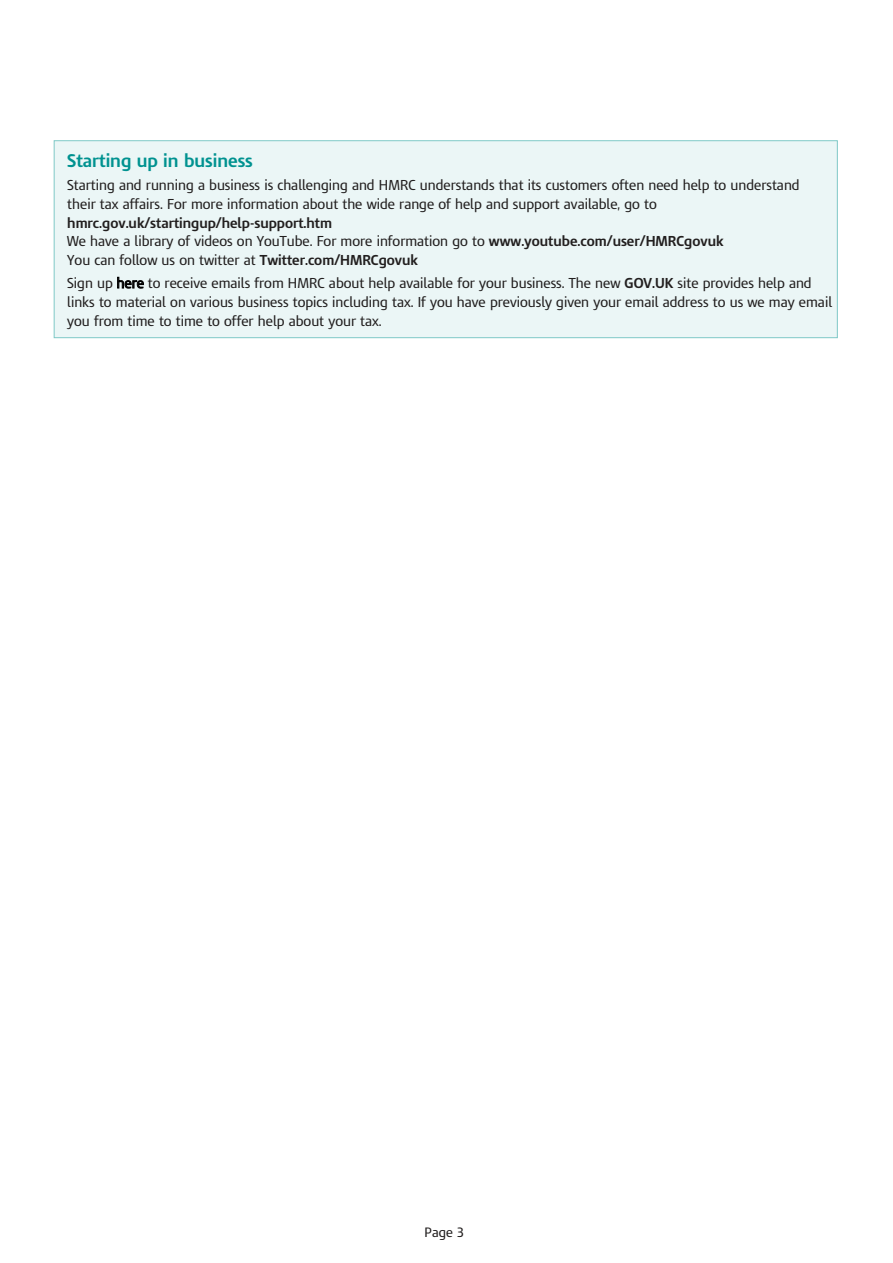
<style>
.page{position:relative;width:893px;height:1263px;background:#fff}
.page>*{position:absolute;margin:0;border:0;box-sizing:border-box;transform-origin:0 0}
.t1{font:700 17.25px "HMRC Modena";color:#009290}
.t2{font:13.5px/18.8px "HMRC Modena";color:#221f1f}
.t3{font:700 13.5px/18.8px "HMRC Modena";color:#221f1f}
.t4{font:12.75px "HMRC Modena";color:#221f1f}
.s1{font-weight:400}
.s2{font-weight:700}
</style>
<div class="page">
<div style="left:54px;top:141px;width:783px;height:197px;background:#ebf6f6"></div>
<div style="left:54px;top:140px;width:784px;height:198px;border:1px solid #80c9c7"></div>
<p class="t1" style="left:67px;top:153px;width:187px">Starting up in business</p>
<p class="t2" style="left:67px;top:177px;width:734px">Starting and running a business is challenging and HMRC understands that its customers often need help to understand their tax affairs. For more information about the wide range of help and support available, go to</p>
<p class="t3" style="left:67px;top:214px;width:658px">hmrc.gov.uk/startingup/help-support.htm<br><span class="s1">We have a library of videos on YouTube. For more information go to</span> www.youtube.com/user/HMRCgovuk<br><span class="s1">You can follow us on twitter at</span> Twitter.com/HMRCgovuk</p>
<p class="t2" style="left:67px;top:275px;width:766px">Sign up here to receive emails from HMRC about help available for your business. The new <span class="s2">GOV.UK</span> site provides help and links to material on various business topics including tax. If you have previously given your email address to us we may email you from time to time to offer help about your tax.</p>
<p class="t4" style="left:425px;top:1227px;width:41px">Page 3</p>
</div>
